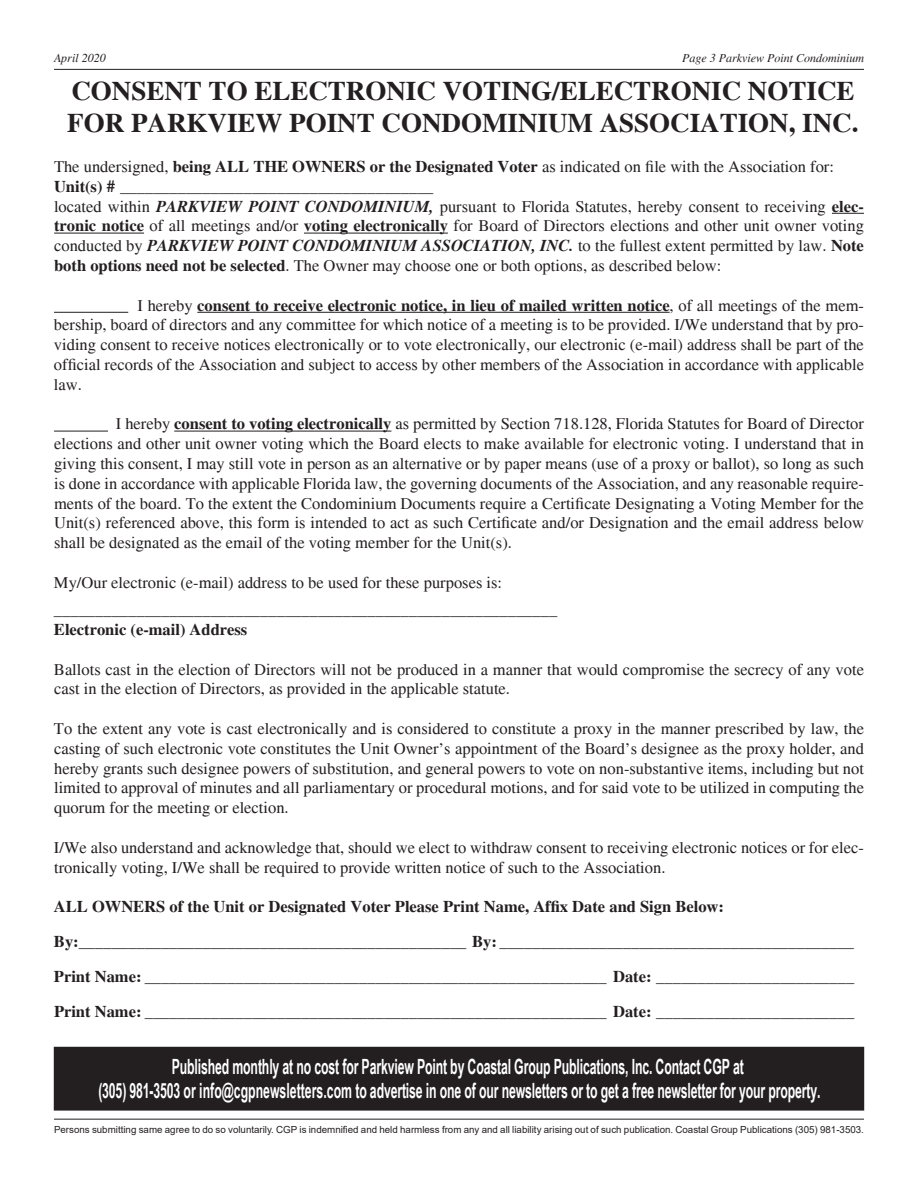
<style>
.page{position:relative;width:918px;height:1188px;background:#fff}
.page>*{position:absolute;margin:0;border:0;box-sizing:border-box;transform-origin:0 0}
.t1{font:700 27px/32.4px "Times";color:#231f20}
.t2{font:700 21px/24.2px "Arial Narrow";letter-spacing:-.01em;color:#fff;text-align:center;scale:.71 1}
.t3{font:16.5px/19.8px "Times";color:#231f20}
.t4{font:700 16.5px/34.8px "Times";color:#231f20}
.t5{font:italic 12px "Times";color:#231f20}
.t6{font:9.75px "Arial";color:#231f20}
.s1{font-weight:700}
.s2{font-weight:700;font-style:italic}
.s3{font-weight:400}
</style>
<div class="page">
<hr style="left:54px;top:69px;width:810px;height:1px;background:#231f20">
<hr style="left:832px;top:213px;width:32px;height:1px;background:#231f20">
<hr style="left:54px;top:233px;width:90px;height:1px;background:#231f20">
<hr style="left:304px;top:233px;width:144px;height:1px;background:#231f20">
<hr style="left:54px;top:312px;width:74px;height:1px;background:#231f20">
<hr style="left:197px;top:312px;width:473px;height:1px;background:#231f20">
<hr style="left:54px;top:431px;width:54px;height:1px;background:#231f20">
<hr style="left:174px;top:431px;width:217px;height:1px;background:#231f20">
<div style="left:54px;top:1047px;width:810px;height:63px;background:#231f20"></div>
<hr style="left:54px;top:1119px;width:810px;height:1px;background:#231f20">
<p class="t5" style="left:54px;top:52px;width:53px">April 2020</p>
<p class="t5" style="left:682px;top:52px;width:183px">Page 3 Parkview Point Condominium</p>
<h1 class="t1" style="left:67px;top:75px;width:793px">CONSENT TO ELECTRONIC VOTING/ELECTRONIC NOTICE<br>FOR PARKVIEW POINT CONDOMINIUM ASSOCIATION, INC.</h1>
<p class="t3" style="left:54px;top:157px;width:811px">The undersigned, <span class="s1">being ALL THE OWNERS or the Designated Voter</span> as indicated on file with the Association for:<br><span class="s1">Unit(s) # ______________________________________<br></span>located within <span class="s2">PARKVIEW POINT CONDOMINIUM,</span> pursuant to Florida Statutes, hereby consent to receiving <span class="s1">elec&shy;tronic notice</span> of all meetings and/or <span class="s1">voting electronically</span> for Board of Directors elections and other unit owner voting conducted by <span class="s2">PARKVIEW POINT CONDOMINIUM ASSOCIATION, INC.</span> to the fullest extent permitted by law. <span class="s1">Note both options need not be selected</span>. The Owner may choose one or both options, as described below:</p>
<p class="t3" style="left:54px;top:295px;width:812px;text-align:justify;text-indent:84px">I hereby <span class="s1">consent to receive electronic notice, in lieu of mailed written notice</span>, of all meetings of the mem&shy;bership, board of directors and any committee for which notice of a meeting is to be provided. I/We understand that by pro&shy;viding consent to receive notices electronically or to vote electronically, our electronic (e-mail) address shall be part of the official records of the Association and subject to access by other members of the Association in accordance with applicable law.</p>
<p class="t3" style="left:54px;top:414px;width:811px;text-align:justify;text-indent:62px">I hereby <span class="s1">consent to voting electronically</span> as permitted by Section 718.128, Florida Statutes for Board of Director elections and other unit owner voting which the Board elects to make available for electronic voting. I understand that in giving this consent, I may still vote in person as an alternative or by paper means (use of a proxy or ballot), so long as such is done in accordance with applicable Florida law, the governing documents of the Association, and any reasonable require&shy;ments of the board. To the extent the Condominium Documents require a Certificate Designating a Voting Member for the Unit(s) referenced above, this form is intended to act as such Certificate and/or Designation and the email address below shall be designated as the email of the voting member for the Unit(s).</p>
<p class="t3" style="left:54px;top:569px;width:505px;line-height:27.3px">My/Our electronic (e-mail) address to be used for these purposes is: _____________________________________________________________</p>
<p class="t4" style="left:54px;top:612px;width:195px">Electronic (e-mail) Address</p>
<p class="t3" style="left:54px;top:659px;width:812px">Ballots cast in the election of Directors will not be produced in a manner that would compromise the secrecy of any vote cast in the election of Directors, as provided in the applicable statute.</p>
<p class="t3" style="left:54px;top:719px;width:812px;text-align:justify">To the extent any vote is cast electronically and is considered to constitute a proxy in the manner prescribed by law, the casting of such electronic vote constitutes the Unit Owner’s appointment of the Board’s designee as the proxy holder, and hereby grants such designee powers of substitution, and general powers to vote on non-substantive items, including but not limited to approval of minutes and all parliamentary or procedural motions, and for said vote to be utilized in computing the quorum for the meeting or election.</p>
<p class="t3" style="left:54px;top:838px;width:812px">I/We also understand and acknowledge that, should we elect to withdraw consent to receiving electronic notices or for elec&shy;tronically voting, I/We shall be required to provide written notice of such to the Association.</p>
<p class="t4" style="left:54px;top:889px;width:802px">ALL OWNERS of the Unit or Designated Voter Please Print Name, Affix Date and Sign Below:<br>By:_______________________________________________ By: ___________________________________________ Print Name: ________________________________________________________ Date: <span class="s3">________________________ </span>Print Name: ________________________________________________________ Date: <span class="s3">________________________</span></p>
<p class="t2" style="left:98px;top:1054px;width:1019px">Published monthly at no cost for Parkview Point by Coastal Group Publications, Inc. Contact CGP at<br>(305) 981-3503 or info@cgpnewsletters.com to advertise in one of our newsletters or to get a free newsletter for your property.</p>
<p class="t6" style="left:54px;top:1123px;width:811px">Persons submitting same agree to do so voluntarily. CGP is indemnified and held harmless from any and all liability arising out of such publication. Coastal Group Publications (305) 981-3503.</p>
</div>
